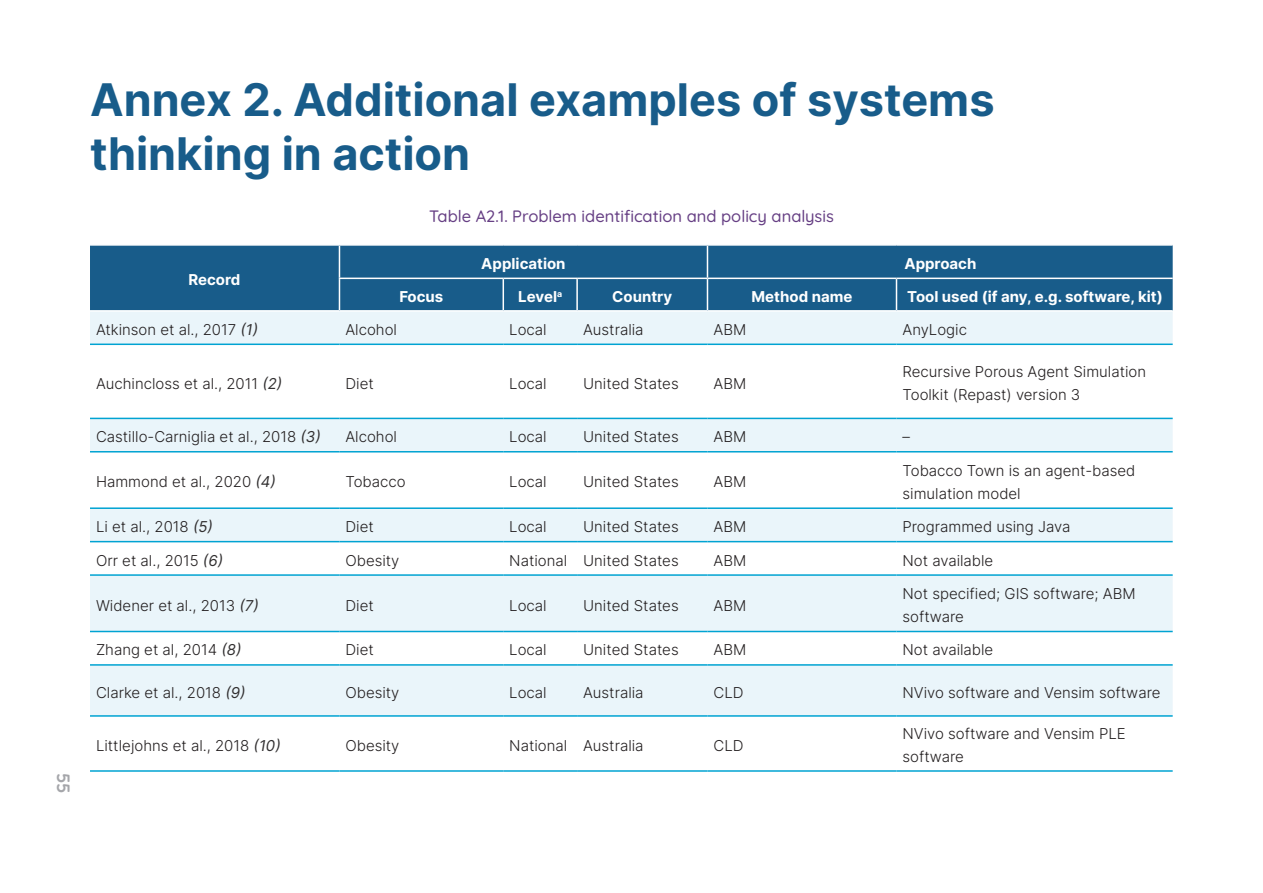
<style>
.page{position:relative;width:1263px;height:893px;background:#fff}
.page>*{position:absolute;margin:0;border:0;box-sizing:border-box;transform-origin:0 0}
.t1{font:45px/54px "Inter";color:#185c8a}
.t2{font:300 18px "Quicksand";color:#a5a6aa}
.description{font:300 16.5px "Quicksand";color:#663f84}
.body{font:15px/22.5px "Inter";color:#231f20}
.left{font:15px "Inter";color:#231f20}
.t3{font:15px "Inter";color:#fff}
.s1{color:#312f30}
</style>
<div class="page">
<div style="left:90px;top:246px;width:1083px;height:64px;background:#185c8a"></div>
<svg style="left:90px;top:312px;width:1083px;height:403px;fill:#eaf5fa"></svg>
<hr style="left:339px;top:246px;width:1px;height:32px;background:#fff">
<hr style="left:707px;top:246px;width:1px;height:32px;background:#fff">
<hr style="left:339px;top:278px;width:164px;height:1px;background:#fff">
<hr style="left:339px;top:279px;width:1px;height:31px;background:#fff">
<hr style="left:503px;top:278px;width:74px;height:1px;background:#fff">
<hr style="left:502px;top:279px;width:2px;height:31px;background:#fff">
<hr style="left:577px;top:278px;width:130px;height:1px;background:#fff">
<hr style="left:576px;top:279px;width:2px;height:31px;background:#fff">
<hr style="left:707px;top:278px;width:189px;height:1px;background:#fff">
<hr style="left:707px;top:279px;width:1px;height:31px;background:#fff">
<hr style="left:896px;top:278px;width:277px;height:1px;background:#fff">
<hr style="left:896px;top:279px;width:1px;height:31px;background:#fff">
<hr style="left:90px;top:344px;width:249px;height:1px;background:#00a3d2">
<hr style="left:339px;top:344px;width:164px;height:1px;background:#00a3d2">
<hr style="left:503px;top:344px;width:74px;height:1px;background:#00a3d2">
<hr style="left:577px;top:344px;width:130px;height:1px;background:#00a3d2">
<hr style="left:707px;top:344px;width:189px;height:1px;background:#00a3d2">
<hr style="left:896px;top:344px;width:277px;height:1px;background:#00a3d2">
<hr style="left:90px;top:418px;width:249px;height:1px;background:#00a3d2">
<hr style="left:339px;top:418px;width:164px;height:1px;background:#00a3d2">
<hr style="left:503px;top:418px;width:74px;height:1px;background:#00a3d2">
<hr style="left:577px;top:418px;width:130px;height:1px;background:#00a3d2">
<hr style="left:707px;top:418px;width:189px;height:1px;background:#00a3d2">
<hr style="left:896px;top:418px;width:277px;height:1px;background:#00a3d2">
<hr style="left:90px;top:451px;width:249px;height:1px;background:#00a3d2">
<hr style="left:339px;top:451px;width:164px;height:1px;background:#00a3d2">
<hr style="left:503px;top:451px;width:74px;height:1px;background:#00a3d2">
<hr style="left:577px;top:451px;width:130px;height:1px;background:#00a3d2">
<hr style="left:707px;top:451px;width:189px;height:1px;background:#00a3d2">
<hr style="left:896px;top:451px;width:277px;height:1px;background:#00a3d2">
<hr style="left:90px;top:507px;width:249px;height:2px;background:#00a3d2">
<hr style="left:339px;top:507px;width:164px;height:2px;background:#00a3d2">
<hr style="left:503px;top:507px;width:74px;height:2px;background:#00a3d2">
<hr style="left:577px;top:507px;width:130px;height:2px;background:#00a3d2">
<hr style="left:707px;top:507px;width:189px;height:2px;background:#00a3d2">
<hr style="left:896px;top:507px;width:277px;height:2px;background:#00a3d2">
<hr style="left:90px;top:541px;width:249px;height:1px;background:#00a3d2">
<hr style="left:339px;top:541px;width:164px;height:1px;background:#00a3d2">
<hr style="left:503px;top:541px;width:74px;height:1px;background:#00a3d2">
<hr style="left:577px;top:541px;width:130px;height:1px;background:#00a3d2">
<hr style="left:707px;top:541px;width:189px;height:1px;background:#00a3d2">
<hr style="left:896px;top:541px;width:277px;height:1px;background:#00a3d2">
<hr style="left:90px;top:574px;width:249px;height:2px;background:#00a3d2">
<hr style="left:339px;top:574px;width:164px;height:2px;background:#00a3d2">
<hr style="left:503px;top:574px;width:74px;height:2px;background:#00a3d2">
<hr style="left:577px;top:574px;width:130px;height:2px;background:#00a3d2">
<hr style="left:707px;top:574px;width:189px;height:2px;background:#00a3d2">
<hr style="left:896px;top:574px;width:277px;height:2px;background:#00a3d2">
<hr style="left:90px;top:631px;width:249px;height:1px;background:#00a3d2">
<hr style="left:339px;top:631px;width:164px;height:1px;background:#00a3d2">
<hr style="left:503px;top:631px;width:74px;height:1px;background:#00a3d2">
<hr style="left:577px;top:631px;width:130px;height:1px;background:#00a3d2">
<hr style="left:707px;top:631px;width:189px;height:1px;background:#00a3d2">
<hr style="left:896px;top:631px;width:277px;height:1px;background:#00a3d2">
<hr style="left:90px;top:664px;width:249px;height:2px;background:#00a3d2">
<hr style="left:339px;top:664px;width:164px;height:2px;background:#00a3d2">
<hr style="left:503px;top:664px;width:74px;height:2px;background:#00a3d2">
<hr style="left:577px;top:664px;width:130px;height:2px;background:#00a3d2">
<hr style="left:707px;top:664px;width:189px;height:2px;background:#00a3d2">
<hr style="left:896px;top:664px;width:277px;height:2px;background:#00a3d2">
<hr style="left:90px;top:715px;width:249px;height:2px;background:#00a3d2">
<hr style="left:339px;top:715px;width:164px;height:2px;background:#00a3d2">
<hr style="left:503px;top:715px;width:74px;height:2px;background:#00a3d2">
<hr style="left:577px;top:715px;width:130px;height:2px;background:#00a3d2">
<hr style="left:707px;top:715px;width:189px;height:2px;background:#00a3d2">
<hr style="left:896px;top:715px;width:277px;height:2px;background:#00a3d2">
<hr style="left:90px;top:770px;width:249px;height:2px;background:#00a3d2">
<hr style="left:339px;top:770px;width:164px;height:2px;background:#00a3d2">
<hr style="left:503px;top:770px;width:74px;height:2px;background:#00a3d2">
<hr style="left:577px;top:770px;width:130px;height:2px;background:#00a3d2">
<hr style="left:707px;top:770px;width:189px;height:2px;background:#00a3d2">
<hr style="left:896px;top:770px;width:277px;height:2px;background:#00a3d2">
<p class="t2" style="left:77px;top:773px;width:22px;rotate:90deg">55</p>
<p class="t1" style="left:90px;top:71px;width:906px">Annex 2. Additional examples of systems thinking in action</p>
<p class="description" style="left:429px;top:203px;width:406px">Table A2.1. Problem identification and policy analysis</p>
<p class="t3" style="left:188px;top:269px;width:53px">Record</p>
<p class="t3" style="left:481px;top:253px;width:86px">Application</p>
<p class="t3" style="left:904px;top:253px;width:74px">Approach</p>
<p class="t3" style="left:399px;top:285px;width:45px">Focus</p>
<p class="t3" style="left:518px;top:285px;width:45px">Level<sup>a</sup></p>
<p class="t3" style="left:612px;top:285px;width:62px">Country</p>
<p class="t3" style="left:751px;top:285px;width:102px">Method name</p>
<p class="t3" style="left:907px;top:285px;width:257px">Tool used (if any, e.g. software, kit)</p>
<p class="left" style="left:96px;top:318px;width:164px">Atkinson et al., 2017 <span class="s1">(1)</span></p>
<p class="body" style="left:345px;top:318px;width:53px">Alcohol</p>
<p class="body" style="left:509px;top:318px;width:39px">Local</p>
<p class="body" style="left:583px;top:318px;width:62px">Australia</p>
<p class="body" style="left:713px;top:318px;width:34px">ABM</p>
<p class="body" style="left:902px;top:318px;width:66px">AnyLogic</p>
<p class="left" style="left:96px;top:372px;width:188px">Auchincloss et al., 2011 <span class="s1">(2)</span></p>
<p class="body" style="left:345px;top:372px;width:30px">Diet</p>
<p class="body" style="left:509px;top:372px;width:39px">Local</p>
<p class="body" style="left:583px;top:372px;width:97px">United States</p>
<p class="body" style="left:713px;top:372px;width:34px">ABM</p>
<p class="body" style="left:902px;top:360px;width:245px">Recursive Porous Agent Simulation<br>Toolkit (Repast) version 3</p>
<p class="left" style="left:96px;top:426px;width:226px">Castillo-Carniglia et al., 2018 <span class="s1">(3)</span></p>
<p class="body" style="left:345px;top:425px;width:53px">Alcohol</p>
<p class="body" style="left:509px;top:425px;width:39px">Local</p>
<p class="body" style="left:583px;top:425px;width:97px">United States</p>
<p class="body" style="left:713px;top:425px;width:34px">ABM</p>
<p class="body" style="left:902px;top:425px;width:9px">–</p>
<p class="left" style="left:96px;top:471px;width:181px">Hammond et al., 2020 <span class="s1">(4)</span></p>
<p class="body" style="left:345px;top:470px;width:62px">Tobacco</p>
<p class="body" style="left:509px;top:470px;width:39px">Local</p>
<p class="body" style="left:583px;top:470px;width:97px">United States</p>
<p class="body" style="left:713px;top:470px;width:34px">ABM</p>
<p class="body" style="left:902px;top:459px;width:234px">Tobacco Town is an agent-based simulation model</p>
<p class="left" style="left:96px;top:516px;width:118px">Li et al., 2018 <span class="s1">(5)</span></p>
<p class="body" style="left:345px;top:515px;width:30px">Diet</p>
<p class="body" style="left:509px;top:515px;width:39px">Local</p>
<p class="body" style="left:583px;top:515px;width:97px">United States</p>
<p class="body" style="left:713px;top:515px;width:34px">ABM</p>
<p class="body" style="left:902px;top:515px;width:169px">Programmed using Java</p>
<p class="left" style="left:96px;top:549px;width:129px">Orr et al., 2015 <span class="s1">(6)</span></p>
<p class="body" style="left:345px;top:549px;width:55px">Obesity</p>
<p class="body" style="left:509px;top:549px;width:59px">National</p>
<p class="body" style="left:583px;top:549px;width:97px">United States</p>
<p class="body" style="left:713px;top:549px;width:34px">ABM</p>
<p class="body" style="left:902px;top:549px;width:92px">Not available</p>
<p class="left" style="left:96px;top:594px;width:164px">Widener et al., 2013 <span class="s1">(7)</span></p>
<p class="body" style="left:345px;top:593px;width:30px">Diet</p>
<p class="body" style="left:509px;top:593px;width:39px">Local</p>
<p class="body" style="left:583px;top:593px;width:97px">United States</p>
<p class="body" style="left:713px;top:593px;width:34px">ABM</p>
<p class="body" style="left:902px;top:582px;width:235px">Not specified; GIS software; ABM software</p>
<p class="left" style="left:96px;top:639px;width:147px">Zhang et al, 2014 <span class="s1">(8)</span></p>
<p class="body" style="left:345px;top:638px;width:30px">Diet</p>
<p class="body" style="left:509px;top:638px;width:39px">Local</p>
<p class="body" style="left:583px;top:638px;width:97px">United States</p>
<p class="body" style="left:713px;top:638px;width:34px">ABM</p>
<p class="body" style="left:902px;top:638px;width:92px">Not available</p>
<p class="left" style="left:96px;top:681px;width:151px">Clarke et al., 2018 <span class="s1">(9)</span></p>
<p class="body" style="left:345px;top:681px;width:55px">Obesity</p>
<p class="body" style="left:509px;top:681px;width:39px">Local</p>
<p class="body" style="left:583px;top:681px;width:62px">Australia</p>
<p class="body" style="left:713px;top:681px;width:32px">CLD</p>
<p class="body" style="left:902px;top:681px;width:259px">NVivo software and Vensim software</p>
<p class="left" style="left:96px;top:734px;width:186px">Littlejohns et al., 2018 <span class="s1">(10)</span></p>
<p class="body" style="left:345px;top:734px;width:55px">Obesity</p>
<p class="body" style="left:509px;top:734px;width:59px">National</p>
<p class="body" style="left:583px;top:734px;width:62px">Australia</p>
<p class="body" style="left:713px;top:734px;width:32px">CLD</p>
<p class="body" style="left:902px;top:722px;width:225px">NVivo software and Vensim PLE software</p>
</div>
